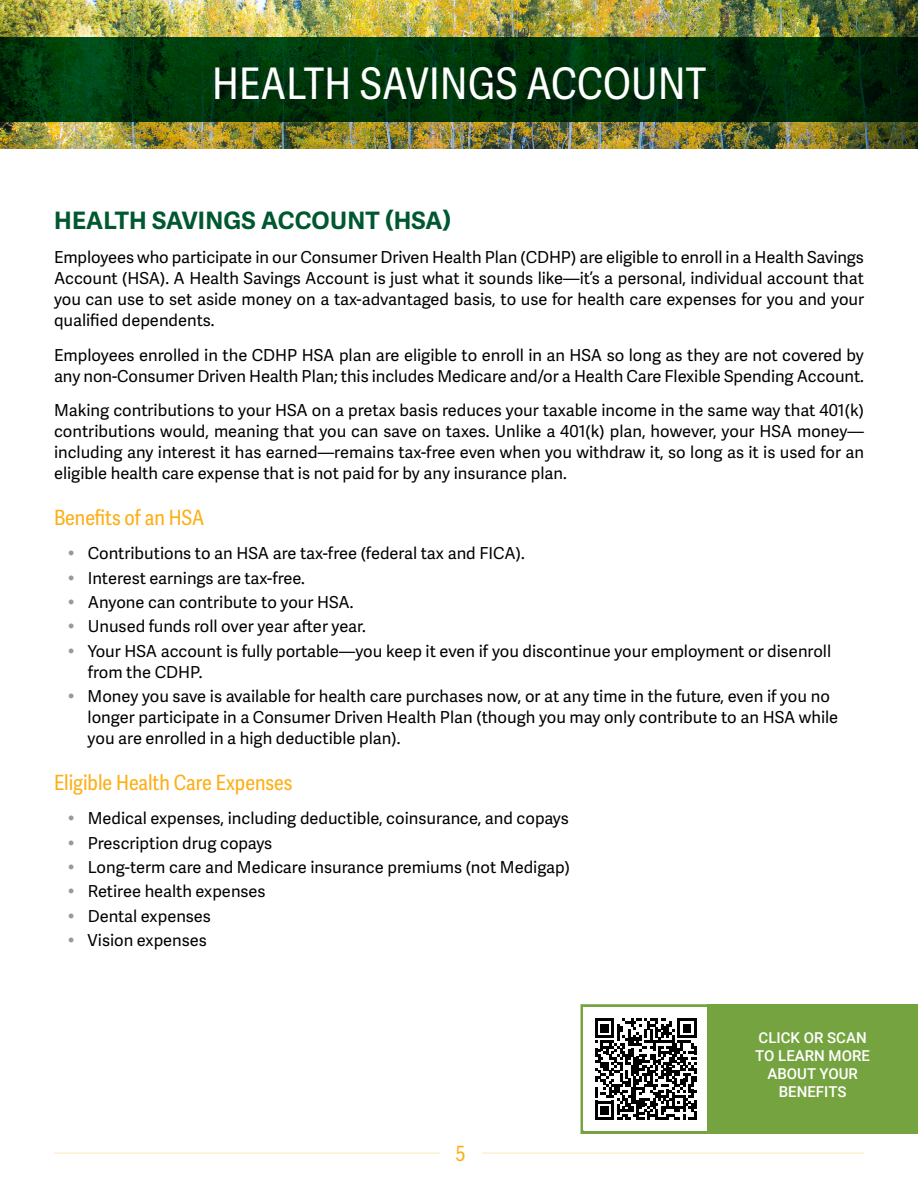
<style>
.page{position:relative;width:918px;height:1188px;background:#fff}
.page>*{position:absolute;margin:0;border:0;box-sizing:border-box;transform-origin:0 0}
.t1{font:43.5px "Adelle Sans Cnd";letter-spacing:.01em;color:#fff}
.t2{font:700 24px "Adelle Sans";letter-spacing:.01em;color:#005830}
.t3{font:21px "Adelle Sans Cnd";color:#fdaf17}
.t4{font:16.5px/24.5px "Adelle Sans";color:#000}
.t5{font:500 15px/18px "Roboto";color:#fff;text-align:center}
</style>
<div class="page">
<hr style="left:54px;top:1152px;width:810px;height:2px;background:#feefd1">
<div style="left:440px;top:1145px;width:42px;height:16px;background:#fff"></div>
<img style="left:0;top:0;width:918px;height:148px">
<svg style="left:0;top:37px;width:918px;height:85px;background:#00320b"></svg>
<div style="left:580px;top:1004px;width:172px;height:130px;border:3px solid #75a340"></div>
<div style="left:707px;top:1004px;width:211px;height:130px;background:#75a340"></div>
<div style="left:583px;top:1008px;width:124px;height:122px;background:#fff"></div>
<svg style="left:595px;top:1018px;width:102px;height:102px"></svg>
<h1 class="t1" style="left:212px;top:59px;width:496px">HEALTH SAVINGS ACCOUNT</h1>
<h2 class="t2" style="left:54px;top:206px;width:399px">HEALTH SAVINGS ACCOUNT (HSA)</h2>
<p class="t4" style="left:54px;top:248px;width:812px;line-height:21px;text-align:justify">Employees who participate in our Consumer Driven Health Plan (CDHP) are eligible to enroll in a Health Savings Account (HSA). A Health Savings Account is just what it sounds like—it’s a personal, individual account that you can use to set aside money on a tax-advantaged basis, to use for health care expenses for you and your qualified dependents.</p>
<p class="t4" style="left:54px;top:345px;width:812px;line-height:21px">Employees enrolled in the CDHP HSA plan are eligible to enroll in an HSA so long as they are not covered by any non-Consumer Driven Health Plan; this includes Medicare and/or a Health Care Flexible Spending Account.</p>
<p class="t4" style="left:54px;top:401px;width:812px;line-height:21px;text-align:justify">Making contributions to your HSA on a pretax basis reduces your taxable income in the same way that 401(k) contributions would, meaning that you can save on taxes. Unlike a 401(k) plan, however, your HSA money— including any interest it has earned—remains tax-free even when you withdraw it, so long as it is used for an eligible health care expense that is not paid for by any insurance plan.</p>
<p class="t3" style="left:54px;top:505px;width:152px">Benefits of an HSA</p>
<p class="t4" style="left:88px;top:542px;width:745px">Contributions to an HSA are tax-free (federal tax and FICA).<br>Interest earnings are tax-free.<br>Anyone can contribute to your HSA.<br>Unused funds roll over year after year.<br>Your HSA account is fully portable—you keep it even if you discontinue your employment or disenroll</p>
<p class="t4" style="left:88px;top:660px;width:744px">from the CDHP.<br>Money you save is available for health care purchases now, or at any time in the future, even if you no</p>
<p class="t4" style="left:88px;top:707px;width:752px;line-height:21px">longer participate in a Consumer Driven Health Plan (though you may only contribute to an HSA while you are enrolled in a high deductible plan).</p>
<p class="t3" style="left:54px;top:770px;width:240px">Eligible Health Care Expenses</p>
<p class="t4" style="left:88px;top:807px;width:484px">Medical expenses, including deductible, coinsurance, and copays Prescription drug copays<br>Long-term care and Medicare insurance premiums (not Medigap)<br>Retiree health expenses<br>Dental expenses<br>Vision expenses</p>
<p class="t3" style="left:456px;top:1141px;width:11px">5</p>
<p class="t5" style="left:755px;top:1028px;width:116px">CLICK OR SCAN<br>TO LEARN MORE<br>ABOUT YOUR<br>BENEFITS</p>
</div>
